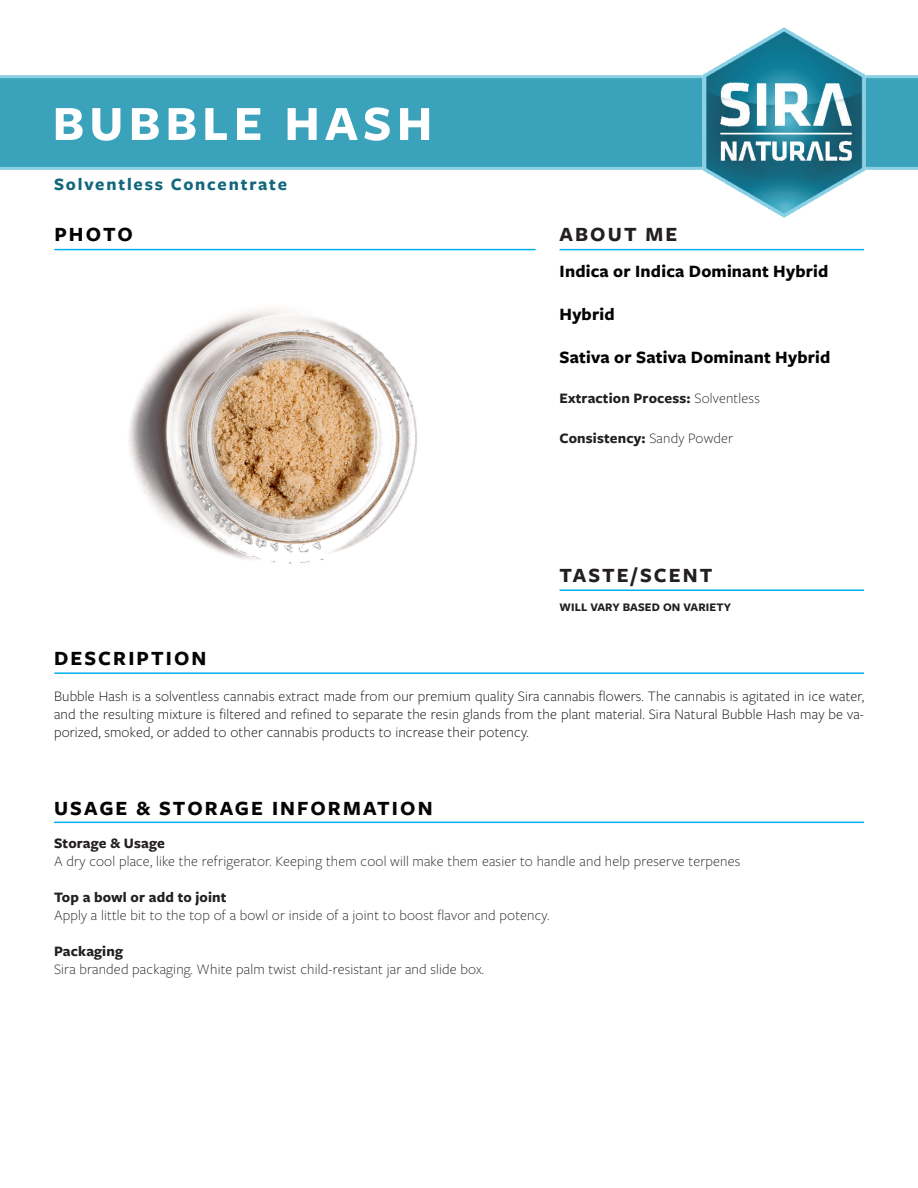
<style>
.page{position:relative;width:918px;height:1188px;background:#fff}
.page>*{position:absolute;margin:0;border:0;box-sizing:border-box;transform-origin:0 0}
.t1{font:700 51px "Freight Sans Pro";letter-spacing:.1em;color:#fff}
.t2{font:700 21px "Freight Sans Pro";letter-spacing:.1em;color:#040503}
.t3{font:700 21px "Freight Sans Pro";letter-spacing:.1em;color:#231f20}
.t4{font:700 18px "Freight Sans Pro";letter-spacing:.01em;color:#040503}
.t5{font:700 18px "Freight Sans Pro";letter-spacing:.1em;color:#13677d}
.t6{font:300 15px/18px "Freight Sans Pro";letter-spacing:.01em;color:#040503;text-align:justify}
.t7{font:300 15px "Freight Sans Pro";letter-spacing:.01em;color:#231f20}
.t8{font:700 15px "Freight Sans Pro";letter-spacing:.01em;color:#231f20}
.t9{font:700 12px "Freight Sans Pro";letter-spacing:.01em;color:#231f20}
.s1{font-weight:300}
</style>
<div class="page">
<hr style="left:54px;top:249px;width:482px;height:1px;background:#00aeef">
<hr style="left:560px;top:249px;width:304px;height:1px;background:#00aeef">
<hr style="left:54px;top:672px;width:810px;height:2px;background:#00aeef">
<hr style="left:560px;top:590px;width:304px;height:1px;background:#00aeef">
<hr style="left:54px;top:822px;width:810px;height:1px;background:#00aeef">
<svg style="left:0;top:75px;width:918px;height:95px;background:#3fa5bc"></svg>
<img style="left:680px;top:27px;width:208px;height:191px">
<img style="left:128px;top:309px;width:289px;height:255px">
<p class="t1" style="left:52px;top:88px;width:381px">BUBBLE HASH</p>
<p class="t5" style="left:54px;top:172px;width:235px">Solventless Concentrate</p>
<p class="t2" style="left:54px;top:220px;width:80px">PHOTO</p>
<p class="t3" style="left:560px;top:220px;width:119px">ABOUT ME</p>
<p class="t4" style="left:560px;top:259px;width:270px">Indica or Indica Dominant Hybrid</p>
<p class="t4" style="left:560px;top:302px;width:57px">Hybrid</p>
<p class="t4" style="left:560px;top:345px;width:272px">Sativa or Sativa Dominant Hybrid</p>
<p class="t8" style="left:560px;top:388px;width:202px">Extraction Process: <span class="s1">Solventless</span></p>
<p class="t8" style="left:560px;top:427px;width:175px">Consistency: <span class="s1">Sandy Powder</span></p>
<p class="t3" style="left:560px;top:561px;width:154px">TASTE/SCENT</p>
<p class="t9" style="left:560px;top:599px;width:173px">WILL VARY BASED ON VARIETY</p>
<p class="t2" style="left:54px;top:643px;width:154px">DESCRIPTION</p>
<p class="t6" style="left:54px;top:686px;width:812px">Bubble Hash is a solventless cannabis extract made from our premium quality Sira cannabis flowers. The cannabis is agitated in ice water, and the resulting mixture is filtered and refined to separate the resin glands from the plant material. Sira Natural Bubble Hash may be va&shy;porized, smoked, or added to other cannabis products to increase their potency.</p>
<p class="t2" style="left:54px;top:794px;width:380px">USAGE &amp; STORAGE INFORMATION</p>
<p class="t8" style="left:54px;top:832px;width:112px">Storage &amp; Usage</p>
<p class="t7" style="left:54px;top:851px;width:688px">A dry cool place, like the refrigerator. Keeping them cool will make them easier to handle and help preserve terpenes</p>
<p class="t8" style="left:54px;top:886px;width:174px">Top a bowl or add to joint</p>
<p class="t7" style="left:54px;top:905px;width:497px">Apply a little bit to the top of a bowl or inside of a joint to boost flavor and potency.</p>
<p class="t8" style="left:54px;top:940px;width:70px">Packaging</p>
<p class="t7" style="left:54px;top:959px;width:432px">Sira branded packaging. White palm twist child-resistant jar and slide box.</p>
</div>
